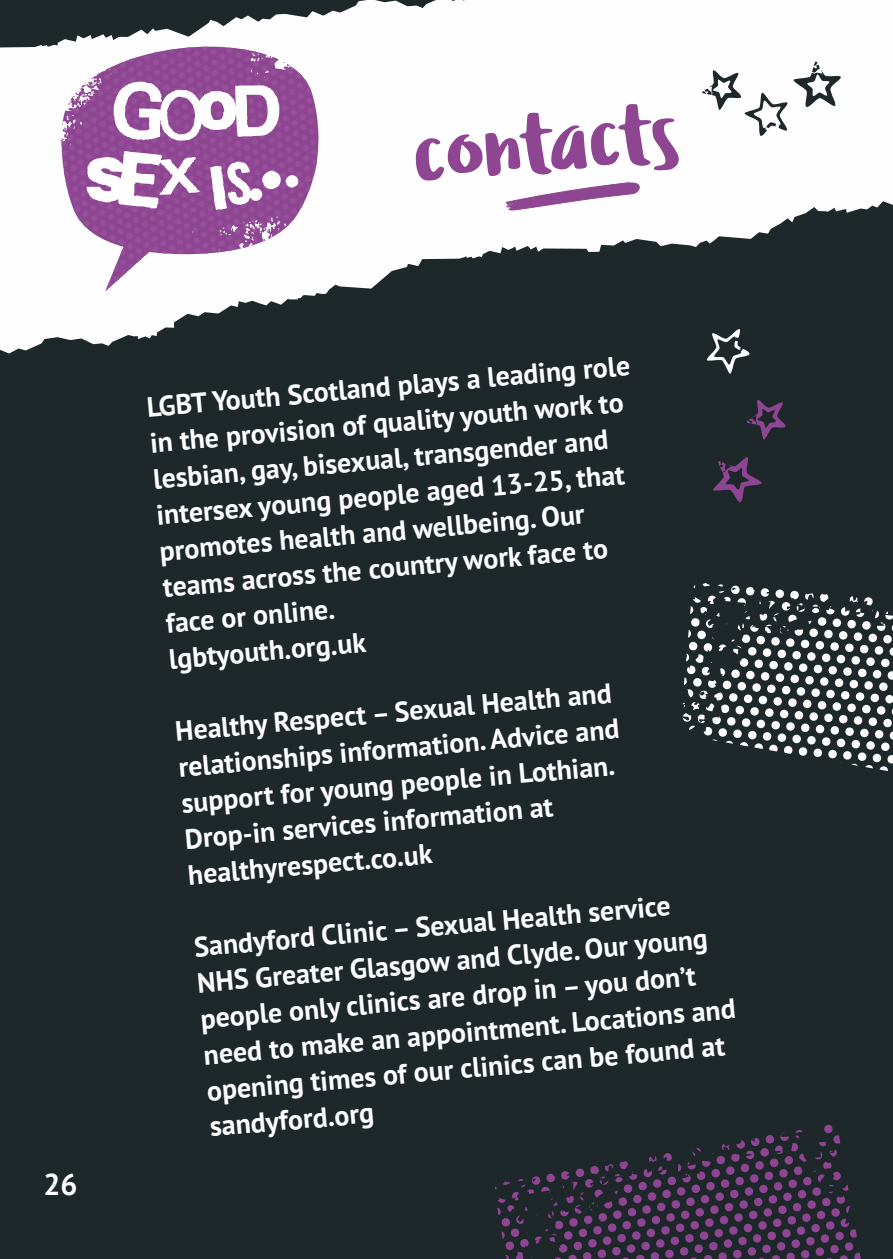
<style>
.page{position:relative;width:893px;height:1259px;background:#1e272a}
.page>*{position:absolute;margin:0;border:0;box-sizing:border-box;transform-origin:0 0}
.t1{font:90px "Ludicrous";color:#8e4693}
.t2{font:700 30px "PT Sans";color:#fefefe}
.t3{font:700 27.9px/36px "PT Sans";color:#fefefe}
</style>
<div class="page">
<svg style="left:0;top:0;width:893px;height:354px;fill:#fefefe"></svg>
<svg style="left:505px;top:182px;width:137px;height:29px;background:#d3b7d4"></svg>
<svg style="left:702px;top:61px;width:139px;height:75px;background:#dcdddd"></svg>
<svg style="left:746px;top:400px;width:40px;height:39px"></svg>
<svg style="left:713px;top:457px;width:49px;height:45px"></svg>
<svg style="left:707px;top:329px;width:43px;height:45px"></svg>
<div style="left:61px;top:40px;width:260px;height:252px;background:#fefefe"></div>
<svg style="left:62px;top:47px;width:256px;height:241px;background:#c5a0c7"></svg>
<svg style="left:87px;top:82px;width:211px;height:128px;background:#b789ba"></svg>
<svg style="left:495px;top:1124px;width:366px;height:135px"></svg>
<svg style="left:682px;top:583px;width:211px;height:188px"></svg>
<p class="t2" style="left:43px;top:1164px;width:36px">26</p>
<h1 class="t1" style="left:409px;top:97px;width:270px;rotate:-5deg">contacts</h1>
<p class="t3" style="left:145px;top:389px;width:486px;rotate:-5deg">LGBT Youth Scotland plays a leading role in the provision of quality youth work to lesbian, gay, bisexual, transgender and intersex young people aged 13-25, that promotes health and wellbeing. Our teams across the country work face to face or online.<br>lgbtyouth.org.uk</p>
<p class="t3" style="left:174px;top:712px;width:444px;rotate:-5deg">Healthy Respect – Sexual Health and relationships information. Advice and support for young people in Lothian.<br>Drop-in services information at healthyrespect.co.uk</p>
<p class="t3" style="left:193px;top:928px;width:535px;rotate:-5deg">Sandyford Clinic – Sexual Health service NHS Greater Glasgow and Clyde. Our young people only clinics are drop in – you don’t need to make an appointment. Locations and opening times of our clinics can be found at sandyford.org</p>
</div>
